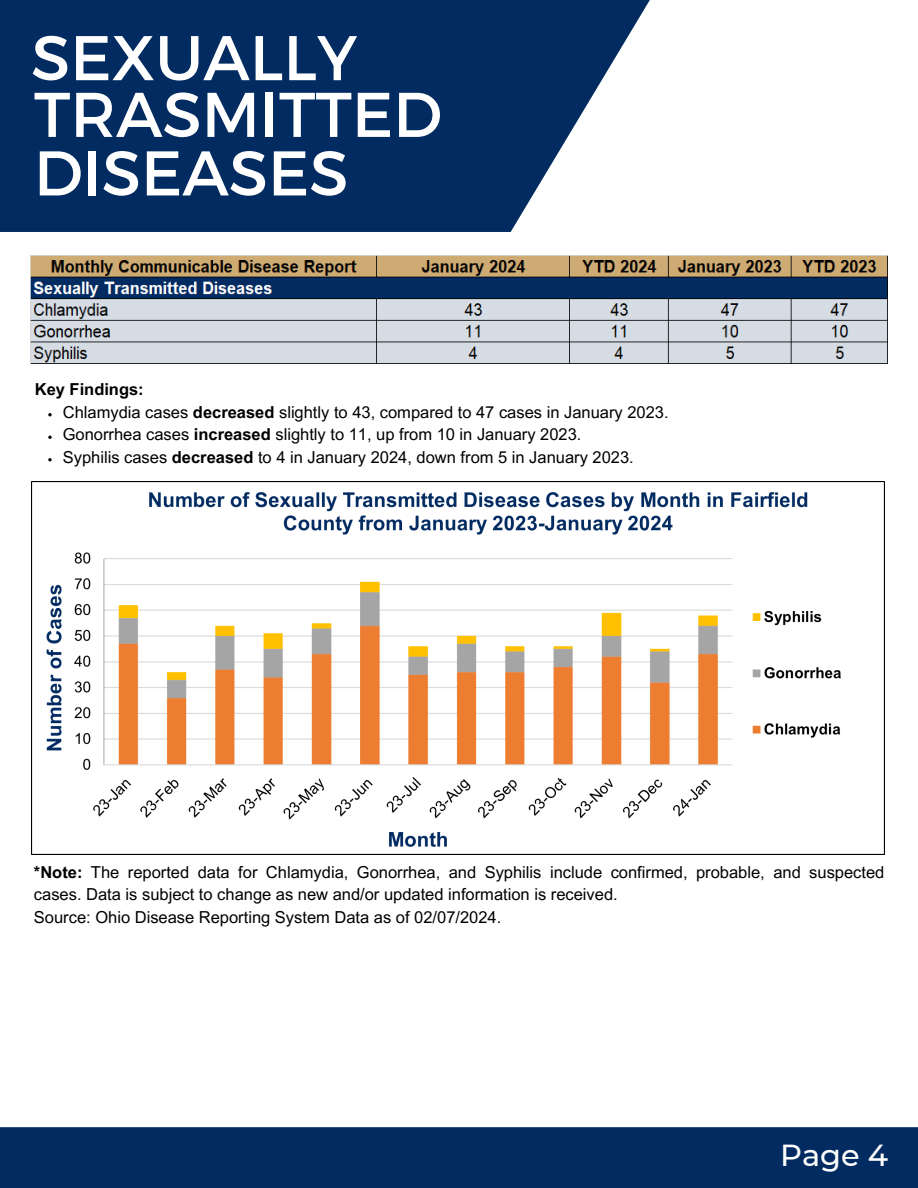
<style>
.page{position:relative;width:918px;height:1188px;background:#fff}
.page>*{position:absolute;margin:0;border:0;box-sizing:border-box;transform-origin:0 0}
.t1{font:63px "Montserrat";color:#fff}
.t2{font:500 30.3px "Montserrat";color:#fff}
.t3{font:16.5px/22.5px "Arial MT Pro";color:#000}
.t4{font:700 16.5px "Arial MT Pro";color:#000}
.s1{font-weight:700}
</style>
<div class="page">
<svg style="left:0;top:0;width:650px;height:232px;background:#1d4172"></svg>
<div style="left:0;top:1127px;width:918px;height:61px;background:#022b62"></div>
<img style="left:30px;top:256px;width:857px;height:108px">
<img style="left:31px;top:482px;width:854px;height:372px">
<svg style="left:48px;top:413px;width:4px;height:3px"></svg>
<svg style="left:48px;top:436px;width:4px;height:3px"></svg>
<svg style="left:48px;top:458px;width:4px;height:3px"></svg>
<h1 class="t1" style="left:31px;top:17px;width:328px">SEXUALLY</h1>
<p class="t1" style="left:34px;top:74px;width:410px">TRASMITTED</p>
<h3 class="t1" style="left:34px;top:132px;width:316px">DISEASES</h3>
<p class="t4" style="left:35px;top:383px;width:111px">Key Findings:</p>
<p class="t3" style="left:63px;top:403px;width:607px">Chlamydia cases <span class="s1">decreased</span> slightly to 43, compared to 47 cases in January 2023.</p>
<p class="t3" style="left:63px;top:425px;width:520px">Gonorrhea cases <span class="s1">increased</span> slightly to 11, up from 10 in January 2023.</p>
<h2 class="t3" style="left:63px;top:448px;width:572px">Syphilis cases <span class="s1">decreased</span> to 4 in January 2024, down from 5 in January 2023.</h2>
<p class="t3" style="left:34px;top:863px;width:852px"><span class="s1">*Note:</span> The reported data for Chlamydia, Gonorrhea, and Syphilis include confirmed, probable, and suspected cases. Data is subject to change as new and/or updated information is received.</p>
<p class="t3" style="left:34px;top:908px;width:469px">Source: Ohio Disease Reporting System Data as of 02/07/2024.</p>
<p class="t2" style="left:780px;top:1137px;width:110px">Page 4</p>
</div>
